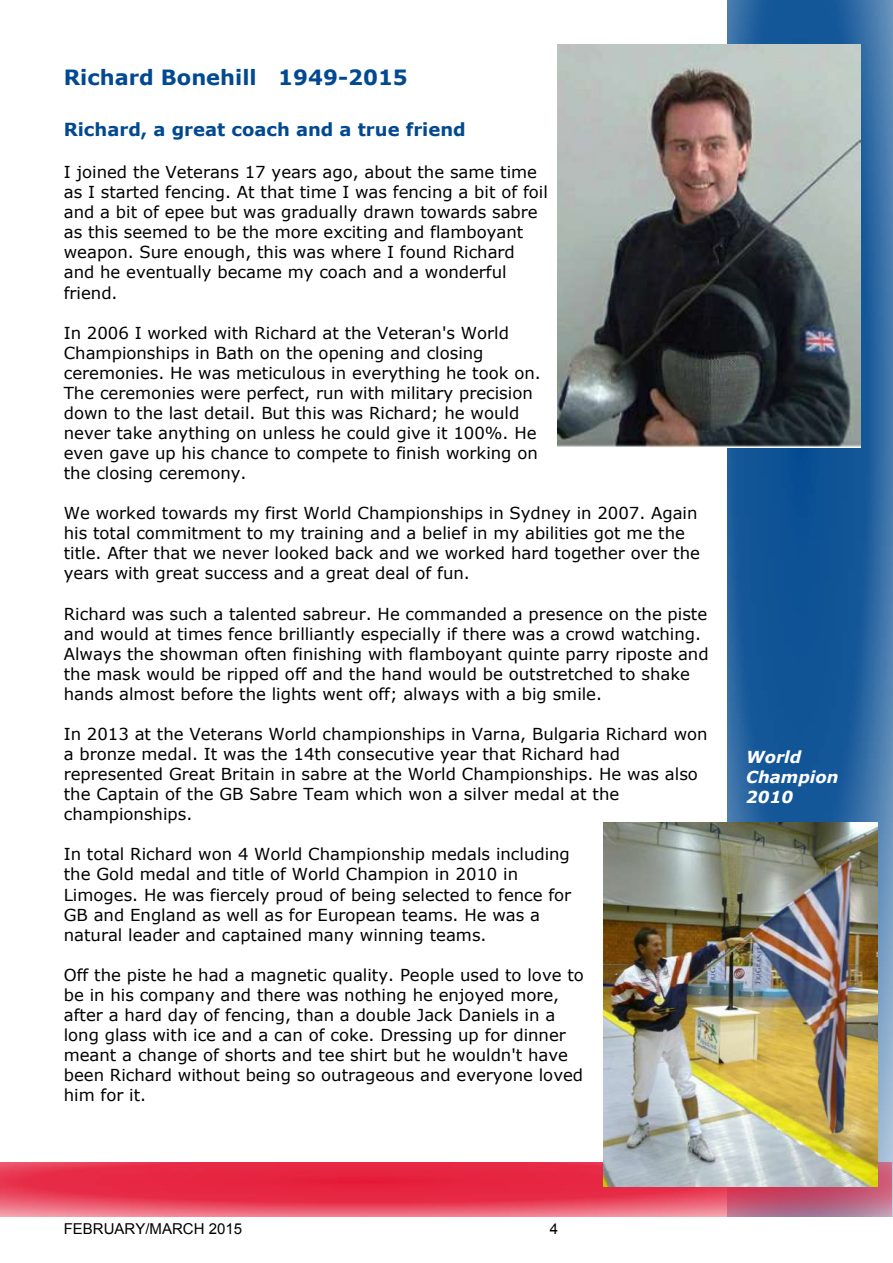
<style>
.page{position:relative;width:893px;height:1263px;background:#fff}
.page>*{position:absolute;margin:0;border:0;box-sizing:border-box;transform-origin:0 0}
.t1{font:700 21px "Verdana";color:#014990}
.t2{font:700 18px "Verdana";color:#014990}
.t3{font:16.5px/20.1px "Verdana";color:#000}
.t4{font:italic 700 16.5px/20.1px "Verdana";color:#fff}
.t5{font:15px "Arial";color:#000}
</style>
<div class="page">
<img style="left:727px;top:0;width:166px;height:1216px">
<img style="left:0;top:1162px;width:891px;height:55px">
<img style="left:557px;top:44px;width:304px;height:403px">
<img style="left:603px;top:822px;width:274px;height:364px">
<p class="t1" style="left:64px;top:69px;width:346px">Richard Bonehill 1949-2015</p>
<p class="t2" style="left:64px;top:122px;width:404px">Richard, a great coach and a true friend</p>
<p class="t3" style="left:64px;top:163px;width:486px">I joined the Veterans 17 years ago, about the same time as I started fencing. At that time I was fencing a bit of foil and a bit of epee but was gradually drawn towards sabre as this seemed to be the more exciting and flamboyant weapon. Sure enough, this was where I found Richard and he eventually became my coach and a wonderful friend.</p>
<p class="t3" style="left:64px;top:324px;width:479px">In 2006 I worked with Richard at the Veteran's World Championships in Bath on the opening and closing ceremonies. He was meticulous in everything he took on.<br>The ceremonies were perfect, run with military precision down to the last detail. But this was Richard; he would never take anything on unless he could give it 100%. He even gave up his chance to compete to finish working on the closing ceremony.</p>
<p class="t3" style="left:64px;top:505px;width:638px">We worked towards my first World Championships in Sydney in 2007. Again his total commitment to my training and a belief in my abilities got me the title. After that we never looked back and we worked hard together over the years with great success and a great deal of fun.</p>
<p class="t3" style="left:64px;top:605px;width:646px">Richard was such a talented sabreur. He commanded a presence on the piste and would at times fence brilliantly especially if there was a crowd watching.<br>Always the showman often finishing with flamboyant quinte parry riposte and the mask would be ripped off and the hand would be outstretched to shake hands almost before the lights went off; always with a big smile.</p>
<p class="t3" style="left:64px;top:725px;width:645px">In 2013 at the Veterans World championships in Varna, Bulgaria Richard won a bronze medal. It was the 14th consecutive year that Richard had represented Great Britain in sabre at the World Championships. He was also the Captain of the GB Sabre Team which won a silver medal at the championships.</p>
<p class="t3" style="left:64px;top:846px;width:509px">In total Richard won 4 World Championship medals including the Gold medal and title of World Champion in 2010 in Limoges. He was fiercely proud of being selected to fence for GB and England as well as for European teams. He was a natural leader and captained many winning teams.</p>
<p class="t3" style="left:64px;top:966px;width:522px">Off the piste he had a magnetic quality. People used to love to be in his company and there was nothing he enjoyed more, after a hard day of fencing, than a double Jack Daniels in a long glass with ice and a can of coke. Dressing up for dinner meant a change of shorts and tee shirt but he wouldn't have been Richard without being so outrageous and everyone loved him for it.</p>
<p class="t4" style="left:746px;top:748px;width:94px">World<br>Champion<br>2010</p>
<p class="t5" style="left:64px;top:1223px;width:180px">FEBRUARY/MARCH 2015</p>
<p class="t5" style="left:550px;top:1223px;width:10px">4</p>
</div>
